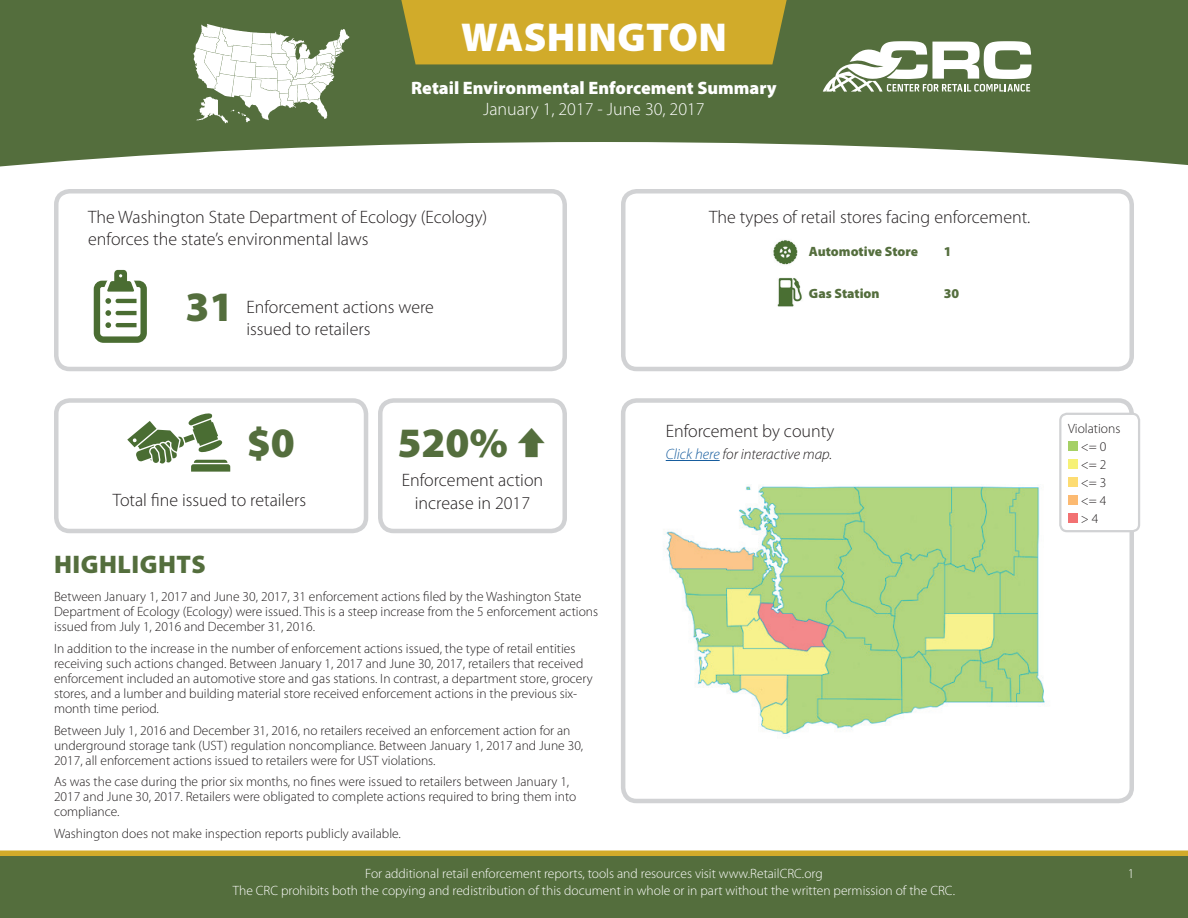
<style>
.page{position:relative;width:1188px;height:918px;background:#fff}
.page>*{position:absolute;margin:0;border:0;box-sizing:border-box;transform-origin:0 0}
.t1{font:900 42px "Myriad Pro";color:#546e3d}
.t2{font:900 40.5px "Myriad Pro";letter-spacing:.01em;color:#fff}
.t3{font:900 25.5px "Myriad Pro";letter-spacing:.02em;color:#546e3d}
.t4{font:300 18px/22.5px "Myriad Pro";color:#231f20}
.t5{font:900 18px "Myriad Pro";color:#fff}
.t6{font:300 18px "Myriad Pro";color:#fff}
.t7{font:italic 300 15px "Myriad Pro";color:#231f20}
.t8{font:300 13.5px/15px "Myriad Pro";color:#231f20}
.t9{font:300 13.5px/16.5px "Myriad Pro";color:#fff;text-align:center}
.t10{font:900 13.5px "Myriad Pro";color:#546e3d}
.s1{font-family:"Click Bits Arrows One";font-weight:400}
.s2{color:#175d9e}
</style>
<div class="page">
<div style="left:0;top:850px;width:1188px;height:6px;background:#d1ab2a"></div>
<div style="left:0;top:856px;width:1188px;height:62px;background:#546e3d"></div>
<svg style="left:0;top:155px;width:1188px;height:12px"></svg>
<div style="left:0;top:0;width:1188px;height:155px;background:#546e3d"></div>
<svg style="left:823px;top:41px;width:209px;height:51px"></svg>
<svg style="left:392px;top:0;width:404px;height:69px;background:#bfa22c"></svg>
<svg style="left:193px;top:24px;width:156px;height:99px"></svg>
<div style="left:378px;top:398px;width:189px;height:135px;border:4px solid #d1d2d4;border-radius:14px"></div>
<div style="left:54px;top:398px;width:314px;height:135px;border:4px solid #d1d2d4;border-radius:14px"></div>
<svg style="left:127px;top:413px;width:103px;height:59px"></svg>
<div style="left:621px;top:398px;width:513px;height:405px;border:4px solid #d1d2d4;border-radius:14px"></div>
<div style="left:621px;top:189px;width:513px;height:182px;border:4px solid #d1d2d4;border-radius:14px"></div>
<div style="left:54px;top:189px;width:513px;height:182px;border:4px solid #d1d2d4;border-radius:14px"></div>
<svg style="left:94px;top:270px;width:53px;height:73px"></svg>
<hr style="left:666px;top:460px;width:54px;height:1px;background:#175d9e">
<img style="left:773px;top:240px;width:25px;height:25px">
<img style="left:777px;top:277px;width:25px;height:30px">
<div style="left:1060px;top:414px;width:79px;height:117px;background:#fff;border-radius:7px"></div>
<div style="left:1068px;top:442px;width:10px;height:9px;background:#a5d065"></div>
<div style="left:1068px;top:460px;width:10px;height:9px;background:#f6f176"></div>
<div style="left:1068px;top:478px;width:10px;height:9px;background:#fddc72"></div>
<div style="left:1068px;top:496px;width:10px;height:9px;background:#fcba72"></div>
<div style="left:1068px;top:514px;width:10px;height:9px;background:#f27172"></div>
<div style="left:1059px;top:413px;width:81px;height:119px;border:2px solid #d1d2d4;border-radius:7px"></div>
<img style="left:664px;top:486px;width:381px;height:251px">
<h2 class="t2" style="left:461px;top:15px;width:267px">WASHINGTON</h2>
<h3 class="t5" style="left:411px;top:78px;width:367px">Retail Environmental Enforcement Summary</h3>
<h3 class="t6" style="left:483px;top:100px;width:223px">January 1, 2017 - June 30, 2017</h3>
<h3 class="t4" style="left:88px;top:206px;width:401px">The Washington State Department of Ecology (Ecology) enforces the state’s environmental laws</h3>
<h1 class="t1" style="left:186px;top:283px;width:50px">31</h1>
<h3 class="t4" style="left:246px;top:296px;width:189px">Enforcement actions were issued to retailers</h3>
<h1 class="t1" style="left:247px;top:419px;width:50px">$0</h1>
<h3 class="t4" style="left:113px;top:489px;width:195px">Total fine issued to retailers</h3>
<h1 class="t1" style="left:397px;top:419px;width:152px">520% <span class="s1">I</span></h1>
<h3 class="t4" style="left:402px;top:469px;width:143px;text-align:center">Enforcement action increase in 2017</h3>
<h3 class="t3" style="left:54px;top:550px;width:153px">HIGHLIGHTS</h3>
<p class="t8" style="left:54px;top:589px;width:546px">Between January 1, 2017 and June 30, 2017, 31 enforcement actions filed by the Washington State<br>Department of Ecology (Ecology) were issued. This is a steep increase from the 5 enforcement actions issued from July 1, 2016 and December 31, 2016.</p>
<p class="t8" style="left:54px;top:641px;width:540px">In addition to the increase in the number of enforcement actions issued, the type of retail entities receiving such actions changed. Between January 1, 2017 and June 30, 2017, retailers that received enforcement included an automotive store and gas stations. In contrast, a department store, grocery stores, and a lumber and building material store received enforcement actions in the previous six&shy;month time period.</p>
<p class="t8" style="left:54px;top:723px;width:531px">Between July 1, 2016 and December 31, 2016, no retailers received an enforcement action for an underground storage tank (UST) regulation noncompliance. Between January 1, 2017 and June 30,<br>2017, all enforcement actions issued to retailers were for UST violations.</p>
<p class="t8" style="left:54px;top:775px;width:524px">As was the case during the prior six months, no fines were issued to retailers between January 1,<br>2017 and June 30, 2017. Retailers were obligated to complete actions required to bring them into compliance.</p>
<p class="t8" style="left:54px;top:826px;width:348px">Washington does not make inspection reports publicly available.</p>
<h3 class="t4" style="left:709px;top:206px;width:323px">The types of retail stores facing enforcement.</h3>
<p class="t10" style="left:809px;top:244px;width:111px">Automotive Store</p>
<p class="t10" style="left:944px;top:244px;width:9px">1</p>
<p class="t10" style="left:809px;top:286px;width:72px">Gas Station</p>
<p class="t10" style="left:944px;top:286px;width:17px">30</p>
<h3 class="t4" style="left:666px;top:420px;width:170px">Enforcement by county</h3>
<p class="t7" style="left:666px;top:446px;width:168px"><span class="s2">Click here</span> for interactive map.</p>
<p class="t8" style="left:1081px;top:420px;width:41px;line-height:18px;text-indent:-13px">Violations &lt;= 0 &lt;= 2 &lt;= 3 &lt;= 4<br>&gt; 4</p>
<p class="t9" style="left:233px;top:866px;width:724px">For additional retail enforcement reports, tools and resources visit www.RetailCRC.org<br>The CRC prohibits both the copying and redistribution of this document in whole or in part without the written permission of the CRC.</p>
<p class="t9" style="left:1128px;top:866px;width:8px">1</p>
</div>
